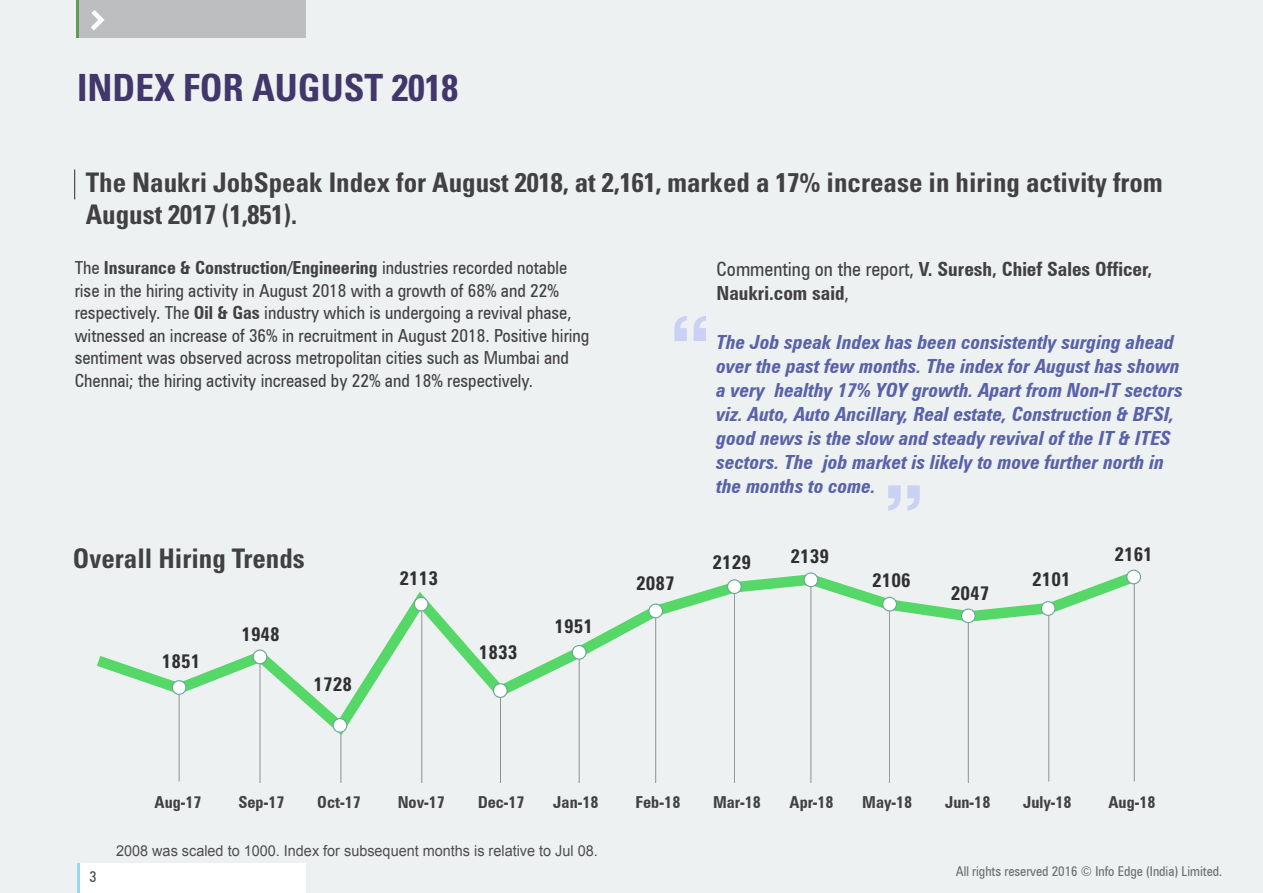
<style>
.page{position:relative;width:1263px;height:893px;background:#fff}
.page>*{position:absolute;margin:0;border:0;box-sizing:border-box;transform-origin:0 0}
.t1{font:700 condensed 37.5px "Univers LT Std";color:#41376a}
.t2{font:700 condensed 27px/31.5px "Univers LT Std";color:#414042}
.t3{font:italic 700 condensed 19.5px/24px "Zurich BT";color:#5962a8}
.t4{font:700 condensed 19.5px/24px "Zurich BT";color:#414042}
.t5{font:700 condensed 19.5px "Zurich BT";color:#303033}
.t6{font:condensed 18px/22.5px "Zurich BT";color:#414042}
.t7{font:700 condensed 16.5px "Zurich BT";color:#414042}
.t8{font:15px "Arial";color:#4d4d4d;scale:.96 1}
.t9{font:condensed 15px "Zurich BT";color:#414042}
.t10{font:condensed 13.5px "Zurich BT";color:#6d6d6d}
.s1{font-weight:700}
.s2{font-weight:400}
</style>
<div class="page">
<div style="left:0;top:0;width:1262px;height:893px;background:#eef1f2"></div>
<div style="left:77px;top:0;width:228px;height:38px;background:#bcbec0"></div>
<svg style="left:91px;top:10px;width:14px;height:20px"></svg>
<svg style="left:74px;top:170px;width:1px;height:29px"></svg>
<div style="left:77px;top:863px;width:228px;height:30px;background:#fff"></div>
<hr style="left:77px;top:863px;width:2px;height:30px;background:#95d8ef">
<hr style="left:77px;top:0;width:2px;height:38px;background:#609b58">
<svg style="left:674px;top:316px;width:32px;height:25px"></svg>
<svg style="left:888px;top:485px;width:32px;height:26px"></svg>
<hr style="left:1048px;top:608px;width:1px;height:173px;background:#474747">
<hr style="left:340px;top:730px;width:1px;height:53px;background:#474747">
<hr style="left:179px;top:694px;width:1px;height:87px;background:#474747">
<hr style="left:260px;top:663px;width:1px;height:120px;background:#474747">
<hr style="left:421px;top:610px;width:1px;height:173px;background:#474747">
<hr style="left:500px;top:695px;width:1px;height:88px;background:#474747">
<hr style="left:579px;top:658px;width:1px;height:125px;background:#474747">
<hr style="left:655px;top:616px;width:1px;height:167px;background:#474747">
<hr style="left:734px;top:592px;width:1px;height:191px;background:#474747">
<hr style="left:810px;top:585px;width:1px;height:198px;background:#474747">
<hr style="left:889px;top:610px;width:1px;height:173px;background:#474747">
<hr style="left:968px;top:622px;width:1px;height:161px;background:#474747">
<hr style="left:1134px;top:583px;width:1px;height:198px;background:#474747">
<svg style="left:97px;top:569px;width:1044px;height:174px"></svg>
<div style="left:333px;top:719px;width:14px;height:13px;background:#fff;border-radius:50%"></div>
<div style="left:333px;top:718px;width:14px;height:15px;border:1px solid #6aa59a;border-radius:50%"></div>
<div style="left:493px;top:684px;width:14px;height:13px;background:#fff;border-radius:50%"></div>
<div style="left:493px;top:683px;width:15px;height:15px;border:1px solid #6aa59a;border-radius:50%"></div>
<div style="left:172px;top:681px;width:14px;height:13px;background:#fff;border-radius:50%"></div>
<div style="left:172px;top:680px;width:14px;height:15px;border:1px solid #6aa59a;border-radius:50%"></div>
<div style="left:253px;top:650px;width:14px;height:14px;background:#fff;border-radius:50%"></div>
<div style="left:253px;top:650px;width:14px;height:14px;border:1px solid #6aa59a;border-radius:50%"></div>
<div style="left:572px;top:645px;width:14px;height:14px;background:#fff;border-radius:50%"></div>
<div style="left:572px;top:645px;width:14px;height:15px;border:1px solid #6aa59a;border-radius:50%"></div>
<div style="left:649px;top:604px;width:13px;height:14px;background:#fff;border-radius:50%"></div>
<div style="left:648px;top:604px;width:15px;height:14px;border:1px solid #6aa59a;border-radius:50%"></div>
<div style="left:414px;top:597px;width:14px;height:14px;background:#fff;border-radius:50%"></div>
<div style="left:414px;top:597px;width:14px;height:14px;border:1px solid #6aa59a;border-radius:50%"></div>
<div style="left:727px;top:580px;width:14px;height:13px;background:#fff;border-radius:50%"></div>
<div style="left:727px;top:579px;width:15px;height:15px;border:1px solid #6aa59a;border-radius:50%"></div>
<div style="left:804px;top:573px;width:14px;height:14px;background:#fff;border-radius:50%"></div>
<div style="left:803px;top:572px;width:15px;height:15px;border:1px solid #6aa59a;border-radius:50%"></div>
<div style="left:883px;top:597px;width:13px;height:14px;background:#fff;border-radius:50%"></div>
<div style="left:882px;top:597px;width:15px;height:14px;border:1px solid #6aa59a;border-radius:50%"></div>
<div style="left:961px;top:609px;width:14px;height:14px;background:#fff;border-radius:50%"></div>
<div style="left:961px;top:608px;width:15px;height:15px;border:1px solid #6aa59a;border-radius:50%"></div>
<div style="left:1127px;top:570px;width:13px;height:14px;background:#fff;border-radius:50%"></div>
<div style="left:1126px;top:570px;width:15px;height:14px;border:1px solid #6aa59a;border-radius:50%"></div>
<div style="left:1041px;top:602px;width:14px;height:13px;background:#fff;border-radius:50%"></div>
<div style="left:1041px;top:601px;width:14px;height:15px;border:1px solid #6aa59a;border-radius:50%"></div>
<h1 class="t1" style="left:77px;top:64px;width:383px">INDEX FOR AUGUST 2018</h1>
<h2 class="t2" style="left:86px;top:167px;width:1078px">The Naukri JobSpeak Index for August 2018, at 2,161, marked a 17% increase in hiring activity from<br>August 2017 (1,851).</h2>
<p class="t6" style="left:75px;top:257px;width:516px">The <span class="s1">Insurance &amp; Construction/Engineering</span> industries recorded notable rise in the hiring activity in August 2018 with a growth of 68% and 22% respectively. The <span class="s1">Oil &amp; Gas</span> industry which is undergoing a revival phase, witnessed an increase of 36% in recruitment in August 2018. Positive hiring sentiment was observed across metropolitan cities such as Mumbai and Chennai; the hiring activity increased by 22% and 18% respectively.</p>
<p class="t4" style="left:716px;top:257px;width:437px"><span class="s2">Commenting on the report,</span> V. Suresh, Chief Sales Officer,<br>Naukri.com said<span class="s2">,</span></p>
<p class="t3" style="left:716px;top:330px;width:468px">The Job speak Index has been consistently surging ahead over the past few months. The index for August has shown a very healthy 17% YOY growth. Apart from Non-IT sectors viz. Auto, Auto Ancillary, Real estate, Construction &amp; BFSI, good news is the slow and steady revival of the IT &amp; ITES sectors. The job market is likely to move further north in the months to come.</p>
<h2 class="t2" style="left:73px;top:542px;width:233px">Overall Hiring Trends</h2>
<p class="t5" style="left:162px;top:649px;width:40px">1851</p>
<p class="t5" style="left:241px;top:622px;width:40px">1948</p>
<p class="t5" style="left:314px;top:673px;width:40px">1728</p>
<p class="t5" style="left:399px;top:566px;width:40px">2113</p>
<p class="t5" style="left:479px;top:640px;width:40px">1833</p>
<p class="t5" style="left:555px;top:614px;width:40px">1951</p>
<p class="t5" style="left:636px;top:571px;width:40px">2087</p>
<p class="t5" style="left:712px;top:551px;width:40px">2129</p>
<p class="t5" style="left:790px;top:544px;width:40px">2139</p>
<p class="t5" style="left:872px;top:569px;width:40px">2106</p>
<p class="t5" style="left:951px;top:581px;width:40px">2047</p>
<p class="t5" style="left:1032px;top:567px;width:40px">2101</p>
<p class="t5" style="left:1114px;top:542px;width:40px">2161</p>
<p class="t7" style="left:155px;top:792px;width:49px">Aug-17</p>
<p class="t7" style="left:238px;top:792px;width:48px">Sep-17</p>
<p class="t7" style="left:317px;top:792px;width:45px">Oct-17</p>
<p class="t7" style="left:398px;top:792px;width:49px">Nov-17</p>
<p class="t7" style="left:478px;top:792px;width:49px">Dec-17</p>
<p class="t7" style="left:553px;top:792px;width:47px">Jan-18</p>
<p class="t7" style="left:635px;top:792px;width:47px">Feb-18</p>
<p class="t7" style="left:713px;top:792px;width:49px">Mar-18</p>
<p class="t7" style="left:789px;top:792px;width:46px">Apr-18</p>
<p class="t7" style="left:862px;top:792px;width:52px">May-18</p>
<p class="t7" style="left:945px;top:792px;width:47px">Jun-18</p>
<p class="t7" style="left:1023px;top:792px;width:50px">July-18</p>
<p class="t7" style="left:1108px;top:792px;width:49px">Aug-18</p>
<p class="t9" style="left:89px;top:867px;width:9px">3</p>
<p class="t8" style="left:116px;top:841px;width:503px">2008 was scaled to 1000. Index for subsequent months is relative to Jul 08.</p>
<p class="t10" style="left:956px;top:863px;width:268px">All rights reserved 2016 © Info Edge (India) Limited.</p>
</div>
